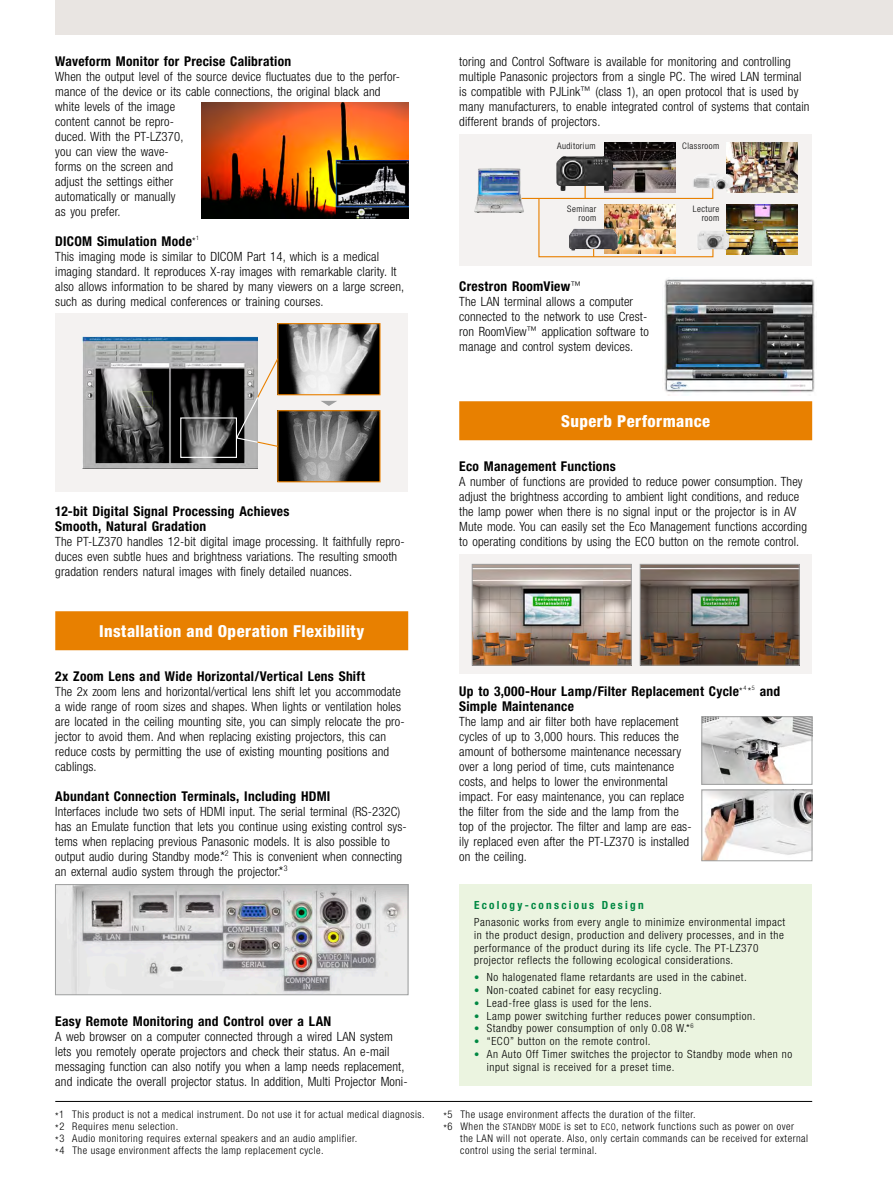
<style>
.page{position:relative;width:893px;height:1188px;background:#fff}
.page>*{position:absolute;margin:0;border:0;box-sizing:border-box;transform-origin:0 0}
.t1{font:800 condensed 16.5px "Helvetica Neue";letter-spacing:.025em;color:#fff}
.t2{font:700 condensed 13.5px/15px "Helvetica Neue";letter-spacing:.02em;color:#000}
.t3{font:300 condensed 12.75px/15px "Helvetica Neue";letter-spacing:.01em;color:#000}
.t4{font:300 condensed 11.25px/12.8px "Helvetica Neue";letter-spacing:.05em;color:#000}
.t5{font:700 condensed 11.25px "Helvetica Neue";letter-spacing:.2em;color:#008842}
.t6{font:300 condensed 10.5px/12px "Helvetica Neue";letter-spacing:.05em;color:#000}
.t7{font:300 condensed 9px/9px "Helvetica Neue";letter-spacing:.05em;color:#000;text-align:right}
.s1{font-weight:300;font-size:10.5px}
.s2{font-size:13.5px}
.s3{font-size:10.5px;color:#008842}
.s4{font-size:9px}
</style>
<div class="page">
<div style="left:55px;top:0;width:837px;height:34px;background:#e9e5e2"></div>
<div style="left:459px;top:884px;width:353px;height:202px;background:#ebf4e0"></div>
<div style="left:55px;top:611px;width:353px;height:39px;background:#e88000"></div>
<div style="left:459px;top:401px;width:353px;height:39px;background:#e88000"></div>
<div style="left:55px;top:314px;width:353px;height:178px;background:#f4f2f1"></div>
<div style="left:459px;top:134px;width:353px;height:132px;background:#f4f2f1"></div>
<svg style="left:524px;top:190px;width:190px;height:68px"></svg>
<hr style="left:585px;top:167px;width:1px;height:31px;background:#e88000">
<img style="left:605px;top:142px;width:71px;height:50px">
<img style="left:605px;top:205px;width:71px;height:48px">
<img style="left:726px;top:142px;width:71px;height:50px">
<img style="left:726px;top:205px;width:71px;height:50px">
<img style="left:474px;top:169px;width:50px;height:44px">
<img style="left:693px;top:173px;width:40px;height:17px">
<img style="left:696px;top:230px;width:33px;height:20px">
<img style="left:569px;top:229px;width:49px;height:22px">
<img style="left:556px;top:156px;width:50px;height:35px">
<div style="left:459px;top:555px;width:353px;height:119px;background:#f4f2f1"></div>
<img style="left:202px;top:102px;width:207px;height:116px">
<img style="left:82px;top:336px;width:176px;height:132px">
<div style="left:180px;top:417px;width:57px;height:41px;border:1px solid #fff"></div>
<img style="left:279px;top:325px;width:100px;height:68px">
<div style="left:277px;top:323px;width:104px;height:72px;border:1px solid #e88000"></div>
<img style="left:279px;top:412px;width:100px;height:68px">
<div style="left:277px;top:410px;width:104px;height:72px;border:1px solid #e88000"></div>
<svg style="left:321px;top:401px;width:16px;height:5px"></svg>
<img style="left:704px;top:719px;width:106px;height:64px">
<div style="left:702px;top:717px;width:110px;height:68px;border:1px solid #9e9f9f"></div>
<img style="left:704px;top:792px;width:106px;height:67px">
<div style="left:702px;top:790px;width:110px;height:71px;border:1px solid #9e9f9f"></div>
<img style="left:664px;top:279px;width:151px;height:117px">
<img style="left:57px;top:886px;width:349px;height:107px">
<div style="left:55px;top:884px;width:353px;height:111px;border:1px solid #9e9f9f"></div>
<img style="left:474px;top:566px;width:155px;height:97px">
<div style="left:472px;top:564px;width:159px;height:101px;border:1px solid #9e9f9f"></div>
<img style="left:642px;top:566px;width:155px;height:97px">
<div style="left:640px;top:564px;width:159px;height:101px;border:1px solid #9e9f9f"></div>
<svg style="left:235px;top:358px;width:44px;height:90px"></svg>
<hr style="left:55px;top:1101px;width:757px;height:1px;background:#000">
<p class="t2" style="left:55px;top:54px;width:237px">Waveform Monitor for Precise Calibration</p>
<p class="t3" style="left:55px;top:69px;width:346px">When the output level of the source device fluctuates due to the perfor&shy;mance of the device or its cable connections, the original black and white levels of the image<br>content cannot be repro-<br>duced. With the PT-LZ370,<br>you can view the wave-<br>forms on the screen and<br>adjust the settings either<br>automatically or manually<br>as you prefer.</p>
<p class="t2" style="left:55px;top:234px;width:145px">DICOM Simulation Mode<span class="s1">*</span><sup>1</sup></p>
<p class="t3" style="left:55px;top:249px;width:350px">This imaging mode is similar to DICOM Part 14, which is a medical imaging standard. It reproduces X-ray images with remarkable clarity. It also allows information to be shared by many viewers on a large screen, such as during medical conferences or training courses.</p>
<p class="t2" style="left:55px;top:504px;width:236px">12-bit Digital Signal Processing Achieves<br>Smooth, Natural Gradation</p>
<p class="t3" style="left:55px;top:534px;width:351px">The PT-LZ370 handles 12-bit digital image processing. It faithfully repro&shy;duces even subtle hues and brightness variations. The resulting smooth gradation renders natural images with finely detailed nuances.</p>
<p class="t1" style="left:99px;top:621px;width:267px">Installation and Operation Flexibility</p>
<p class="t2" style="left:55px;top:669px;width:311px">2x Zoom Lens and Wide Horizontal/Vertical Lens Shift</p>
<p class="t3" style="left:55px;top:684px;width:351px">The 2x zoom lens and horizontal/vertical lens shift let you accommodate a wide range of room sizes and shapes. When lights or ventilation holes are located in the ceiling mounting site, you can simply relocate the pro&shy;jector to avoid them. And when replacing existing projectors, this can reduce costs by permitting the use of existing mounting positions and cablings.</p>
<p class="t2" style="left:55px;top:789px;width:277px">Abundant Connection Terminals, Including HDMI</p>
<p class="t3" style="left:55px;top:804px;width:353px">Interfaces include two sets of HDMI input. The serial terminal (RS-232C) has an Emulate function that lets you continue using existing control sys&shy;tems when replacing previous Panasonic models. It is also possible to output audio during Standby mode.<span class="s2">*</span><sup>2</sup> This is convenient when connecting an external audio system through the projector.<span class="s2">*</span><sup>3</sup></p>
<p class="t2" style="left:55px;top:1014px;width:278px">Easy Remote Monitoring and Control over a LAN</p>
<p class="t3" style="left:55px;top:1029px;width:354px">A web browser on a computer connected through a wired LAN system lets you remotely operate projectors and check their status. An e-mail messaging function can also notify you when a lamp needs replacement, and indicate the overall projector status. In addition, Multi Projector Moni-</p>
<p class="t3" style="left:459px;top:54px;width:352px">toring and Control Software is available for monitoring and controlling multiple Panasonic projectors from a single PC. The wired LAN terminal is compatible with PJLink<sup>™</sup> (class 1), an open protocol that is used by many manufacturers, to enable integrated control of systems that contain different brands of projectors.</p>
<p class="t7" style="left:557px;top:142px;width:40px">Auditorium</p>
<p class="t7" style="left:682px;top:141px;width:39px">Classroom</p>
<p class="t7" style="left:567px;top:204px;width:31px">Seminar room</p>
<p class="t2" style="left:459px;top:279px;width:123px">Crestron RoomView<sup>™</sup></p>
<p class="t3" style="left:459px;top:294px;width:191px">The LAN terminal allows a computer connected to the network to use Crest&shy;ron RoomView<sup>™</sup> application software to manage and control system devices.</p>
<p class="t7" style="left:693px;top:204px;width:28px">Lecture room</p>
<p class="t1" style="left:561px;top:411px;width:150px">Superb Performance</p>
<p class="t2" style="left:459px;top:459px;width:158px">Eco Management Functions</p>
<p class="t3" style="left:459px;top:474px;width:349px">A number of functions are provided to reduce power consumption. They adjust the brightness according to ambient light conditions, and reduce the lamp power when there is no signal input or the projector is in AV Mute mode. You can easily set the Eco Management functions according to operating conditions by using the ECO button on the remote control.</p>
<p class="t2" style="left:459px;top:684px;width:323px">Up to 3,000-Hour Lamp/Filter Replacement Cycle<span class="s1">*</span><sup>4</sup> <span class="s1">*</span><sup>5</sup> and<br>Simple Maintenance</p>
<p class="t3" style="left:459px;top:714px;width:234px">The lamp and air filter both have replacement cycles of up to 3,000 hours. This reduces the amount of bothersome maintenance necessary over a long period of time, cuts maintenance costs, and helps to lower the environmental impact. For easy maintenance, you can replace the filter from the side and the lamp from the top of the projector. The filter and lamp are eas&shy;ily replaced even after the PT-LZ370 is installed on the ceiling.</p>
<p class="t5" style="left:474px;top:898px;width:171px">Ecology-conscious Design</p>
<p class="t4" style="left:474px;top:916px;width:313px">Panasonic works from every angle to minimize environmental impact in the product design, production and delivery processes, and in the performance of the product during its life cycle. The PT-LZ370 projector reflects the following ecological considerations.</p>
<p class="t4" style="left:474px;top:971px;width:274px"><span class="s3">•</span> No halogenated flame retardants are used in the cabinet.</p>
<p class="t4" style="left:474px;top:984px;width:189px"><span class="s3">•</span> Non-coated cabinet for easy recycling.</p>
<p class="t4" style="left:474px;top:996px;width:179px"><span class="s3">•</span> Lead-free glass is used for the lens.</p>
<p class="t4" style="left:474px;top:1009px;width:283px"><span class="s3">•</span> Lamp power switching further reduces power consumption.</p>
<p class="t4" style="left:474px;top:1022px;width:221px"><span class="s3">•</span> Standby power consumption of only 0.08 W.*<sup>6</sup></p>
<p class="t4" style="left:474px;top:1035px;width:178px"><span class="s3">•</span> “ECO” button on the remote control.</p>
<p class="t4" style="left:487px;top:1047px;width:307px;text-indent:-13px"><span class="s3">•</span> An Auto Off Timer switches the projector to Standby mode when no input signal is received for a preset time.</p>
<p class="t6" style="left:55px;top:1108px;width:371px">*1 This product is not a medical instrument. Do not use it for actual medical diagnosis. *2 Requires menu selection.<br>*3 Audio monitoring requires external speakers and an audio amplifier.<br>*4 The usage environment affects the lamp replacement cycle.</p>
<p class="t6" style="left:443px;top:1108px;width:254px">*5 The usage environment affects the duration of the filter.</p>
<p class="t6" style="left:443px;top:1120px;width:352px">*6 When the <span class="s4">STANDBY MODE</span> is set to <span class="s4">ECO</span>, network functions such as power on over</p>
<p class="t6" style="left:460px;top:1132px;width:349px">the LAN will not operate. Also, only certain commands can be received for external</p>
<p class="t6" style="left:460px;top:1144px;width:138px">control using the serial terminal.</p>
</div>
